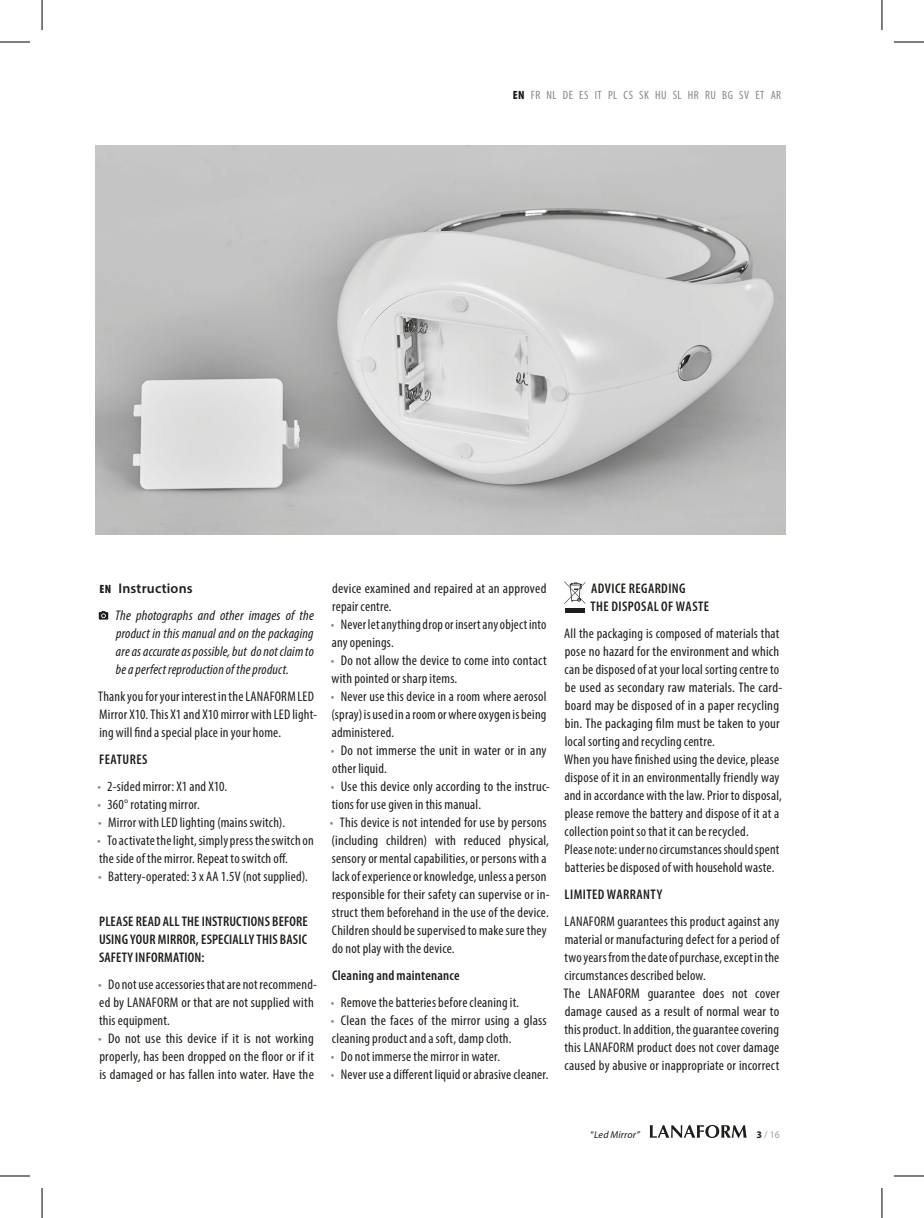
<style>
.page{position:relative;width:924px;height:1218px;background:#fff}
.page>*{position:absolute;margin:0;border:0;box-sizing:border-box;transform-origin:0 0}
.Txt_Notice{font:condensed 14px/18px "Myriad Pro";letter-spacing:.015em;color:#1d1d1b}
.Dislcaimer{font:italic condensed 14px/18px "Myriad Pro";letter-spacing:.015em;color:#1d1d1b;text-align:justify}
.SousTitre_Notice_K60{font:600 condensed 14px/18px "Myriad Pro";letter-spacing:.015em;color:#1d1d1b;text-align:justify}
.SousTitre_Notice_K80{font:600 condensed 14px/18px "Myriad Pro";letter-spacing:.03em;color:#1d1d1b}
.Titre_Gras{font:600 14px "Myriad Pro";letter-spacing:.015em;color:#1d1d1b}
.LNGS{font:condensed 12px "Myriad Pro";letter-spacing:.035em;color:#878787}
.t1{font:italic 10px "Myriad Pro";letter-spacing:.015em;color:#1d1d1b}
.t2{font:10px "Myriad Pro";color:#9d9d9d}
.s1{font-weight:900;color:#1d1d1b}
.s2{font-weight:900;font-stretch:condensed;font-size:12px}
.s3{color:#878787}
.s4{font-style:normal}
.s5{font-weight:700;color:#1d1d1b}
</style>
<div class="page">
<svg style="left:649px;top:1125px;width:97px;height:13px"></svg>
<svg style="left:99px;top:611px;width:9px;height:9px"></svg>
<div style="left:565px;top:608px;width:19px;height:5px;background:#1d1d1b"></div>
<svg style="left:564px;top:581px;width:21px;height:23px"></svg>
<img style="left:96px;top:146px;width:689px;height:388px">
<hr style="left:0;top:42px;width:30px;height:1px;background:#000">
<hr style="left:893px;top:42px;width:30px;height:1px;background:#000">
<hr style="left:0;top:1176px;width:30px;height:1px;background:#000">
<hr style="left:893px;top:1176px;width:30px;height:1px;background:#000">
<hr style="left:42px;top:0;width:1px;height:30px;background:#000">
<hr style="left:42px;top:1188px;width:1px;height:30px;background:#000">
<hr style="left:881px;top:0;width:1px;height:30px;background:#000">
<hr style="left:881px;top:1188px;width:1px;height:30px;background:#000">
<p class="LNGS" style="left:512px;top:88px;width:270px"><span class="s1">EN</span> FR NL DE ES IT PL CS SK HU SL HR RU BG SV ET AR</p>
<p class="Titre_Gras" style="left:99px;top:579px;width:95px"><span class="s2">EN</span> Instructions</p>
<p class="Dislcaimer" style="left:115px;top:606px;width:200px">The photographs and other images of the product in this manual and on the packaging are as accurate as possible, but do not claim to be a perfect reproduction of the product.</p>
<p class="Txt_Notice" style="left:98px;top:687px;width:220px">Thank you for your interest in the LANAFORM LED<br>Mirror X10. This X1 and X10 mirror with LED light&shy;ing will find a special place in your home.</p>
<p class="SousTitre_Notice_K80" style="left:99px;top:750px;width:50px">FEATURES</p>
<p class="Txt_Notice" style="left:97px;top:777px;width:131px"><span class="s3">•</span> 2-sided mirror: X1 and X10.</p>
<p class="Txt_Notice" style="left:97px;top:795px;width:104px"><span class="s3">•</span> 360° rotating mirror.</p>
<p class="Txt_Notice" style="left:98px;top:813px;width:188px"><span class="s3">•</span> Mirror with LED lighting (mains switch).</p>
<p class="Txt_Notice" style="left:97px;top:831px;width:218px"><span class="s3">•</span> To activate the light, simply press the switch on the side of the mirror. Repeat to switch off.</p>
<p class="Txt_Notice" style="left:98px;top:867px;width:211px"><span class="s3">•</span> Battery-operated: 3 x AA 1.5V (not supplied).</p>
<p class="SousTitre_Notice_K60" style="left:99px;top:912px;width:210px">PLEASE READ ALL THE INSTRUCTIONS BEFORE USING YOUR MIRROR, ESPECIALLY THIS BASIC SAFETY INFORMATION:</p>
<p class="Txt_Notice" style="left:98px;top:975px;width:220px"><span class="s3">•</span> Do not use accessories that are not recommend&shy;ed by LANAFORM or that are not supplied with this equipment.</p>
<p class="Txt_Notice" style="left:98px;top:1029px;width:217px;text-align:justify"><span class="s3">•</span> Do not use this device if it is not working properly, has been dropped on the floor or if it is damaged or has fallen into water. Have the</p>
<p class="Txt_Notice" style="left:332px;top:579px;width:216px">device examined and repaired at an approved repair centre.</p>
<p class="Txt_Notice" style="left:331px;top:615px;width:217px"><span class="s3">•</span> Never let anything drop or insert any object into any openings.</p>
<p class="Txt_Notice" style="left:331px;top:651px;width:217px"><span class="s3">•</span> Do not allow the device to come into contact with pointed or sharp items.</p>
<p class="Txt_Notice" style="left:331px;top:687px;width:217px;text-align:justify"><span class="s3">•</span> Never use this device in a room where aerosol (spray) is used in a room or where oxygen is being administered.</p>
<p class="Txt_Notice" style="left:331px;top:741px;width:217px"><span class="s3">•</span> Do not immerse the unit in water or in any other liquid.</p>
<p class="Txt_Notice" style="left:331px;top:777px;width:220px"><span class="s3">•</span> Use this device only according to the instruc&shy;tions for use given in this manual.</p>
<p class="Txt_Notice" style="left:330px;top:813px;width:221px"><span class="s3">•</span> This device is not intended for use by persons (including children) with reduced physical, sensory or mental capabilities, or persons with a lack of experience or knowledge, unless a person responsible for their safety can supervise or in&shy;struct them beforehand in the use of the device.<br>Children should be supervised to make sure they do not play with the device.</p>
<p class="SousTitre_Notice_K60" style="left:332px;top:966px;width:129px">Cleaning and maintenance</p>
<p class="Txt_Notice" style="left:331px;top:993px;width:190px"><span class="s3">•</span> Remove the batteries before cleaning it.</p>
<p class="Txt_Notice" style="left:331px;top:1011px;width:217px"><span class="s3">•</span> Clean the faces of the mirror using a glass cleaning product and a soft, damp cloth.</p>
<p class="Txt_Notice" style="left:331px;top:1047px;width:171px"><span class="s3">•</span> Do not immerse the mirror in water.</p>
<p class="Txt_Notice" style="left:331px;top:1065px;width:219px"><span class="s3">•</span> Never use a different liquid or abrasive cleaner.</p>
<p class="SousTitre_Notice_K80" style="left:590px;top:579px;width:120px">ADVICE REGARDING<br>THE DISPOSAL OF WASTE</p>
<p class="Txt_Notice" style="left:564px;top:624px;width:219px">All the packaging is composed of materials that pose no hazard for the environment and which can be disposed of at your local sorting centre to be used as secondary raw materials. The card&shy;board may be disposed of in a paper recycling bin. The packaging film must be taken to your local sorting and recycling centre.</p>
<p class="Txt_Notice" style="left:564px;top:750px;width:219px">When you have finished using the device, please dispose of it in an environmentally friendly way and in accordance with the law. Prior to disposal, please remove the battery and dispose of it at a collection point so that it can be recycled.</p>
<p class="Txt_Notice" style="left:564px;top:840px;width:216px">Please note: under no circumstances should spent batteries be disposed of with household waste.</p>
<p class="SousTitre_Notice_K80" style="left:564px;top:885px;width:99px">LIMITED WARRANTY</p>
<p class="Txt_Notice" style="left:564px;top:912px;width:216px;text-align:justify">LANAFORM guarantees this product against any material or manufacturing defect for a period of two years from the date of purchase, except in the circumstances described below.</p>
<p class="Txt_Notice" style="left:563px;top:984px;width:217px;text-align:justify">The LANAFORM guarantee does not cover damage caused as a result of normal wear to this product. In addition, the guarantee covering this LANAFORM product does not cover damage caused by abusive or inappropriate or incorrect</p>
<p class="t1" style="left:590px;top:1128px;width:51px"><span class="s4">“</span>Led Mirror”</p>
<p class="t2" style="left:756px;top:1128px;width:25px"><span class="s5">3</span> / 16</p>
</div>
